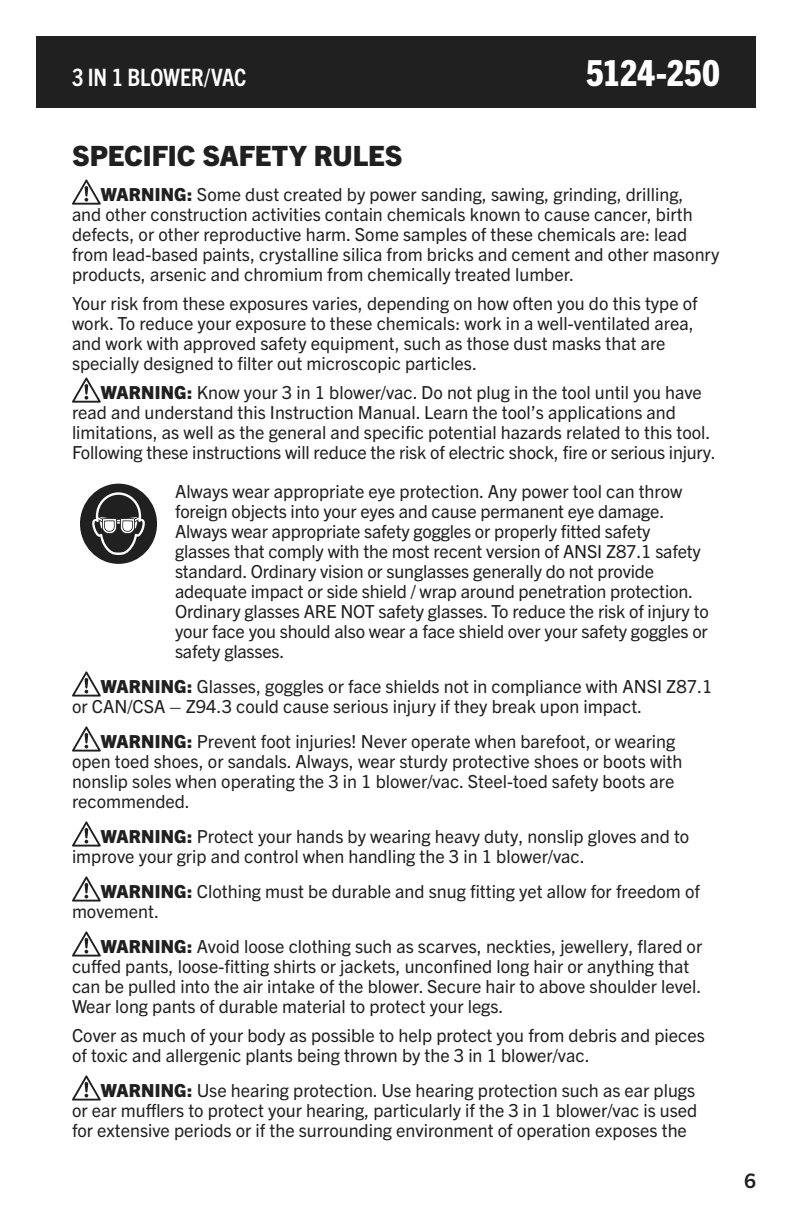
<style>
.page{position:relative;width:792px;height:1224px;background:#fff}
.page>*{position:absolute;margin:0;border:0;box-sizing:border-box;transform-origin:0 0}
.t1{font:800 condensed 36px "Trade Gothic Next LT Pro";letter-spacing:-.005em;color:#fff}
.t2{font:800 28px "Trade Gothic Next LT Pro";color:#202020}
.t3{font:700 condensed 24px "Trade Gothic Next LT Pro";letter-spacing:-.01em;color:#fff}
.t4{font:700 20px "Trade Gothic Next LT Pro";color:#202020}
.t5{font:18px/20px "Trade Gothic Next LT Pro";color:#202020}
.s1{font-weight:800}
</style>
<div class="page">
<div style="left:36px;top:36px;width:720px;height:72px;background:#202020"></div>
<svg style="left:72px;top:179px;width:29px;height:26px"></svg>
<svg style="left:72px;top:377px;width:29px;height:26px"></svg>
<div style="left:80px;top:484px;width:77px;height:80px;background:#202020;border-radius:50%"></div>
<svg style="left:92px;top:492px;width:53px;height:63px"></svg>
<svg style="left:72px;top:671px;width:29px;height:26px"></svg>
<svg style="left:72px;top:726px;width:29px;height:26px"></svg>
<svg style="left:72px;top:821px;width:29px;height:26px"></svg>
<svg style="left:72px;top:876px;width:29px;height:26px"></svg>
<svg style="left:72px;top:931px;width:29px;height:26px"></svg>
<svg style="left:72px;top:1075px;width:29px;height:26px"></svg>
<h3 class="t3" style="left:72px;top:61px;width:176px">3 IN 1 BLOWER/VAC</h3>
<h1 class="t1" style="left:586px;top:48px;width:135px">5124-250</h1>
<h2 class="t2" style="left:72px;top:136px;width:332px">SPECIFIC SAFETY RULES</h2>
<p class="t5" style="left:72px;top:183px;width:649px;text-indent:29px"><span class="s1">WARNING:</span> Some dust created by power sanding, sawing, grinding, drilling,<br>and other construction activities contain chemicals known to cause cancer, birth defects, or other reproductive harm. Some samples of these chemicals are: lead from lead-based paints, crystalline silica from bricks and cement and other masonry products, arsenic and chromium from chemically treated lumber.</p>
<p class="t5" style="left:72px;top:292px;width:627px">Your risk from these exposures varies, depending on how often you do this type of work. To reduce your exposure to these chemicals: work in a well-ventilated area, and work with approved safety equipment, such as those dust masks that are specially designed to filter out microscopic particles.</p>
<p class="t5" style="left:72px;top:381px;width:645px;text-indent:29px"><span class="s1">WARNING:</span> Know your 3 in 1 blower/vac. Do not plug in the tool until you have read and understand this Instruction Manual. Learn the tool’s applications and limitations, as well as the general and specific potential hazards related to this tool.<br>Following these instructions will reduce the risk of electric shock, fire or serious injury.</p>
<p class="t5" style="left:175px;top:480px;width:535px">Always wear appropriate eye protection. Any power tool can throw foreign objects into your eyes and cause permanent eye damage.<br>Always wear appropriate safety goggles or properly fitted safety glasses that comply with the most recent version of ANSI Z87.1 safety standard. Ordinary vision or sunglasses generally do not provide adequate impact or side shield / wrap around penetration protection.<br>Ordinary glasses ARE NOT safety glasses. To reduce the risk of injury to your face you should also wear a face shield over your safety goggles or safety glasses.</p>
<p class="t5" style="left:72px;top:675px;width:642px;text-indent:29px"><span class="s1">WARNING:</span> Glasses, goggles or face shields not in compliance with ANSI Z87.1 or CAN/CSA – Z94.3 could cause serious injury if they break upon impact.</p>
<p class="t5" style="left:72px;top:730px;width:612px;text-indent:29px"><span class="s1">WARNING:</span> Prevent foot injuries! Never operate when barefoot, or wearing open toed shoes, or sandals. Always, wear sturdy protective shoes or boots with nonslip soles when operating the 3 in 1 blower/vac. Steel-toed safety boots are recommended.</p>
<p class="t5" style="left:72px;top:825px;width:619px;text-indent:29px"><span class="s1">WARNING:</span> Protect your hands by wearing heavy duty, nonslip gloves and to improve your grip and control when handling the 3 in 1 blower/vac.</p>
<p class="t5" style="left:72px;top:880px;width:629px;text-indent:29px"><span class="s1">WARNING:</span> Clothing must be durable and snug fitting yet allow for freedom of movement.</p>
<p class="t5" style="left:72px;top:935px;width:632px;text-indent:29px"><span class="s1">WARNING:</span> Avoid loose clothing such as scarves, neckties, jewellery, flared or cuffed pants, loose-fitting shirts or jackets, unconfined long hair or anything that can be pulled into the air intake of the blower. Secure hair to above shoulder level.<br>Wear long pants of durable material to protect your legs.</p>
<p class="t5" style="left:72px;top:1024px;width:634px">Cover as much of your body as possible to help protect you from debris and pieces of toxic and allergenic plants being thrown by the 3 in 1 blower/vac.</p>
<p class="t5" style="left:72px;top:1079px;width:627px;text-indent:29px"><span class="s1">WARNING:</span> Use hearing protection. Use hearing protection such as ear plugs or ear mufflers to protect your hearing, particularly if the 3 in 1 blower/vac is used for extensive periods or if the surrounding environment of operation exposes the</p>
<p class="t4" style="left:745px;top:1167px;width:13px">6</p>
</div>
